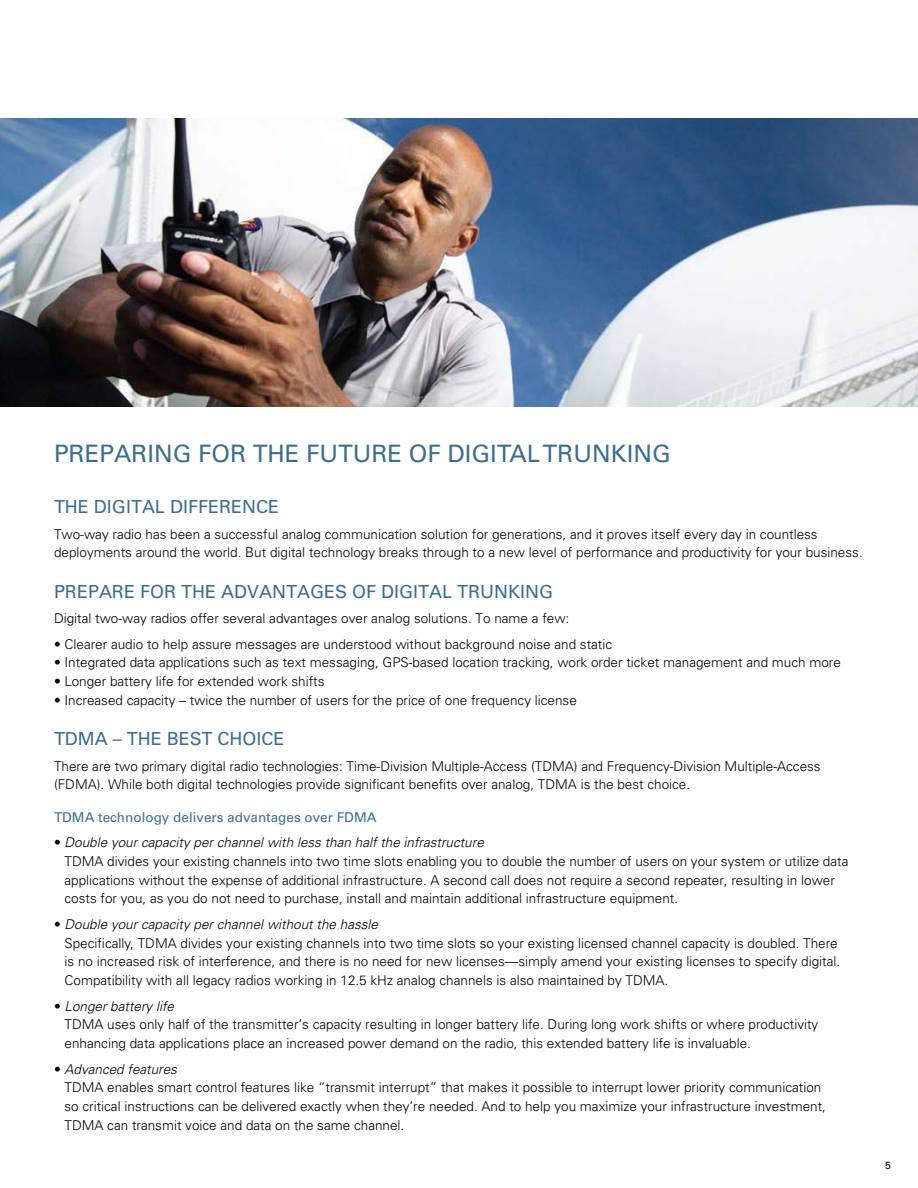
<style>
.page{position:relative;width:918px;height:1188px;background:#fff}
.page>*{position:absolute;margin:0;border:0;box-sizing:border-box;transform-origin:0 0}
.t1{font:24px "Univers";color:#3b6e8f}
.t2{font:18px "Univers";color:#3b6e8f}
.t3{font:300 13.5px/18.8px "Univers";color:#000}
.t4{font:13.5px "Univers";color:#3b6e8f}
.t5{font:10.5px "Univers";color:#000}
.s1{font-style:italic}
</style>
<div class="page">
<img style="left:0;top:119px;width:918px;height:288px">
<h1 class="t1" style="left:54px;top:439px;width:31px">PREPAR</h1>
<h1 class="t1" style="left:147px;top:439px;width:504px">ING FOR THE FUTURE OF DIGITAL TRUN KING</h1>
<h2 class="t2" style="left:54px;top:496px;width:146px">THE DIGITAL DIFFEREN</h2>
<h2 class="t2" style="left:256px;top:496px;width:22px">CE</h2>
<p class="t3" style="left:54px;top:524px;width:810px">Two-way radio has been a successful analog communication solution for generations, and it proves itself every day in countless deployments around the world. But digital technology breaks through to a new level of performance and productivity for your business.</p>
<h2 class="t2" style="left:54px;top:581px;width:24px">PREPARE</h2>
<h2 class="t2" style="left:140px;top:581px;width:13px">FOR</h2>
<h2 class="t2" style="left:181px;top:581px;width:92px">THE ADVANTAGES</h2>
<h2 class="t2" style="left:352px;top:581px;width:187px">OF DIGITAL TRUNKING</h2>
<p class="t3" style="left:54px;top:609px;width:517px">Digital two-way radios offer several advantages over analog solutions. To name a few:</p>
<p class="t3" style="left:54px;top:634px;width:560px">• Clearer audio to help assure messages are understood without background noise and static</p>
<p class="t3" style="left:54px;top:653px;width:788px">• Integrated data applications such as text messaging, GPS-based location tracking, work order ticket management and much more</p>
<p class="t3" style="left:54px;top:672px;width:272px">• Longer battery life for extended work shifts</p>
<p class="t3" style="left:54px;top:691px;width:524px">• Increased capacity – twice the number of users for the price of one frequency license</p>
<h2 class="t2" style="left:54px;top:728px;width:137px">TDMA – THE BEST</h2>
<h2 class="t2" style="left:218px;top:728px;width:66px">CHOICE</h2>
<p class="t3" style="left:54px;top:757px;width:768px">There are two primary digital radio technologies: Time-Division Multiple-Access (TDMA) and Frequency-Division Multiple-Access (FDMA). While both digital technologies provide significant benefits over analog, TDMA is the best choice.</p>
<p class="t4" style="left:54px;top:809px;width:324px">TDMA TECHNOLOGY DELIVERS ADVANTAGES OVER FDMA</p>
<p class="t3" style="left:65px;top:833px;width:785px;text-indent:-11px">• <span class="s1">Double your capacity per channel with less than half the infrastructure<br></span>TDMA divides your existing channels into two time slots enabling you to double the number of users on your system or utilize data applications without the expense of additional infrastructure. A second call does not require a second repeater, resulting in lower costs for you, as you do not need to purchase, install and maintain additional infrastructure equipment.</p>
<p class="t3" style="left:65px;top:915px;width:777px;text-indent:-11px">• <span class="s1">Double your capacity per channel without the hassle<br></span>Specifically, TDMA divides your existing channels into two time slots so your existing licensed channel capacity is doubled. There is no increased risk of interference, and there is no need for new licenses—simply amend your existing licenses to specify digital.<br>Compatibility with all legacy radios working in 12.5 kHz analog channels is also maintained by TDMA.</p>
<p class="t3" style="left:65px;top:997px;width:755px;text-indent:-11px">• <span class="s1">Longer battery life<br></span>TDMA uses only half of the transmitter’s capacity resulting in longer battery life. During long work shifts or where productivity enhancing data applications place an increased power demand on the radio, this extended battery life is invaluable.</p>
<p class="t3" style="left:65px;top:1060px;width:763px;text-indent:-11px">• <span class="s1">Advanced features<br></span>TDMA enables smart control features like “transmit interrupt” that makes it possible to interrupt lower priority communication so critical instructions can be delivered exactly when they’re needed. And to help you maximize your infrastructure investment, TDMA can transmit voice and data on the same channel.</p>
<p class="t5" style="left:885px;top:1159px;width:7px">5</p>
</div>
